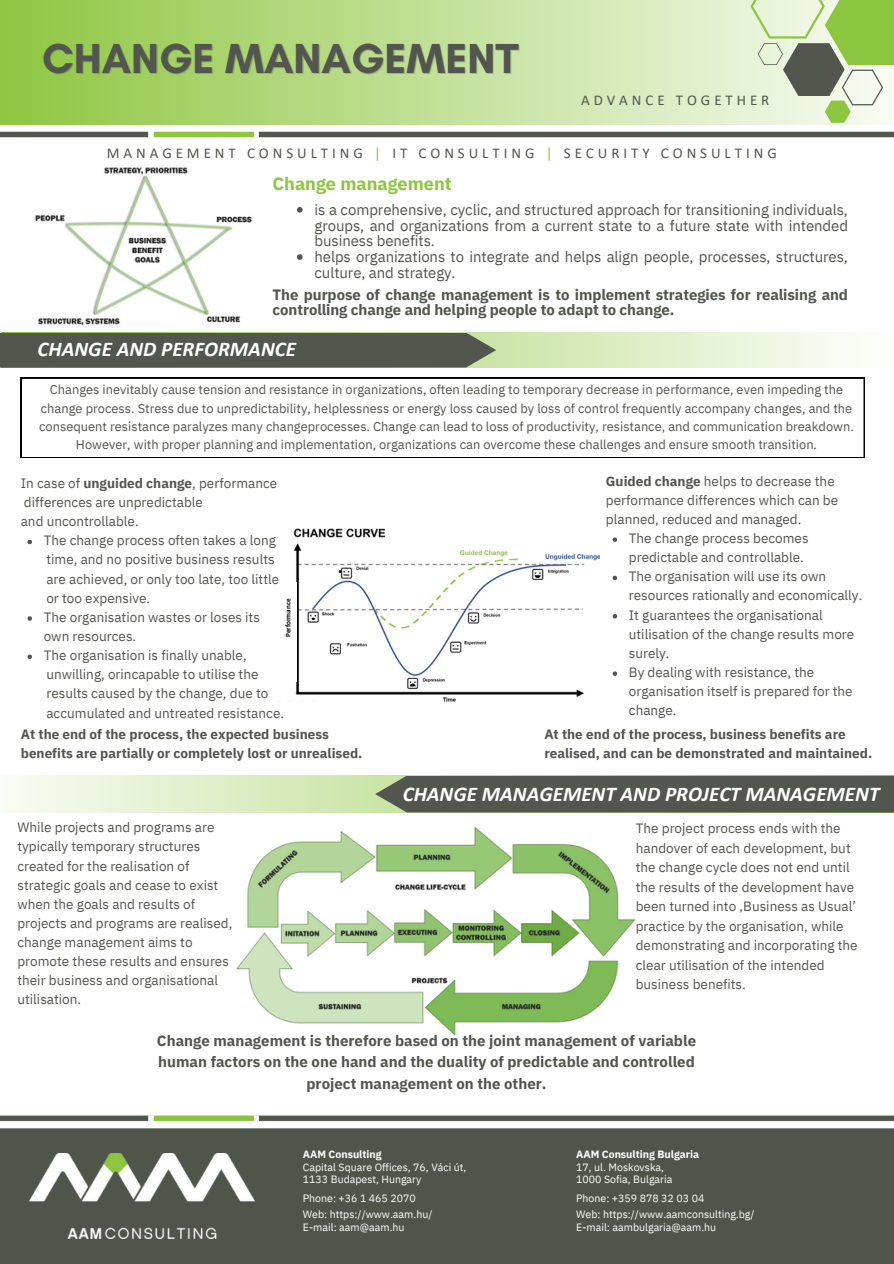
<style>
.page{position:relative;width:894px;height:1264px;background:#fff}
.page>*{position:absolute;margin:0;border:0;box-sizing:border-box;transform-origin:0 0}
.t1{font:700 42.75px "Glacial Indifference";color:#52564e}
.t2{font:italic 700 21px "Calibri";color:#fff}
.t3{font:700 18px "IBM Plex Sans";color:#8cc63f}
.t4{font:700 15px/21.3px "IBM Plex Sans";color:#52564e;text-align:center}
.t5{font:15px/15.8px "IBM Plex Sans";letter-spacing:-.005em;color:#52564e;text-align:justify}
.t6{font:15px "Calibri";letter-spacing:.265em;color:#52564e}
.t7{font:13.5px/19.2px "IBM Plex Sans";color:#52564e}
.t8{font:700 13.5px/19.2px "IBM Plex Sans";color:#52564e}
.t9{font:12.9px/18.1px "IBM Plex Sans";color:#52564e;text-align:center}
.t10{font:10.5px "IBM Plex Sans";color:#fff}
.t11{font:700 10.5px "IBM Plex Sans";color:#fff}
.t12{font:700 7.2px "Calibri";color:#000}
.s1{color:#8cc63f}
.s2{font-weight:700}
</style>
<div class="page">
<img style="left:0;top:131px;width:893px;height:7px">
<img style="left:0;top:1115px;width:893px;height:148px">
<svg style="left:0;top:0;width:893px;height:125px"></svg>
<img style="left:30px;top:1153px;width:225px;height:85px">
<div style="left:824px;top:0;width:69px;height:65px;background:#8cc63f"></div>
<svg style="left:750px;top:0;width:132px;height:123px"></svg>
<svg style="left:21px;top:378px;width:842px;height:79px"></svg>
<svg style="left:496px;top:332px;width:358px;height:35px"></svg>
<div style="left:0;top:332px;width:496px;height:35px;background:#52564e"></div>
<svg style="left:0;top:775px;width:375px;height:37px"></svg>
<div style="left:375px;top:775px;width:518px;height:37px;background:#52564e"></div>
<img style="left:293px;top:528px;width:306px;height:173px">
<img style="left:35px;top:167px;width:217px;height:159px">
<img style="left:236px;top:826px;width:398px;height:209px">
<div style="left:281px;top:582px;width:15px;height:99px;background:#fff"></div>
<svg style="left:612px;top:537px;width:5px;height:5px"></svg>
<svg style="left:612px;top:575px;width:5px;height:5px"></svg>
<svg style="left:612px;top:614px;width:5px;height:4px"></svg>
<svg style="left:612px;top:671px;width:5px;height:5px"></svg>
<svg style="left:297px;top:207px;width:5px;height:5px"></svg>
<svg style="left:297px;top:254px;width:5px;height:6px"></svg>
<svg style="left:27px;top:539px;width:5px;height:5px"></svg>
<svg style="left:27px;top:616px;width:5px;height:4px"></svg>
<svg style="left:27px;top:654px;width:5px;height:5px"></svg>
<p class="t1" style="left:42px;top:32px;width:478px">CHANGE MANAGEMENT</p>
<p class="t6" style="left:581px;top:94px;width:190px">ADVANCE TOGETHER</p>
<h4 class="t6" style="left:107px;top:146px;width:671px">MANAGEMENT CONSULTING <span class="s1">|</span> IT CONSULTING <span class="s1">|</span> SECURITY CONSULTING</h4>
<h5 class="t3" style="left:272px;top:171px;width:180px">Change management</h5>
<h3 class="t5" style="left:314px;top:201px;width:535px">is a comprehensive, cyclic, and structured approach for transitioning individuals, groups, and organizations from a current state to a future state with intended business benefits.</h3>
<p class="t5" style="left:314px;top:248px;width:535px">helps organizations to integrate and helps align people, processes, structures, culture, and strategy.</p>
<p class="t4" style="left:272px;top:286px;width:577px;line-height:15.8px;text-align:left">The purpose of change management is to implement strategies for realising and controlling change and helping people to adapt to change.</p>
<p class="t2" style="left:38px;top:340px;width:260px">CHANGE AND PERFORMANCE</p>
<p class="t9" style="left:39px;top:380px;width:816px">Changes inevitably cause tension and resistance in organizations, often leading to temporary decrease in performance, even impeding the change process. Stress due to unpredictability, helplessness or energy loss caused by loss of control frequently accompany changes, and the consequent resistance paralyzes many changeprocesses. Change can lead to loss of productivity, resistance, and communication breakdown.<br>However, with proper planning and implementation, organizations can overcome these challenges and ensure smooth transition.</p>
<h2 class="t7" style="left:21px;top:473px;width:258px">In case of <span class="s2">unguided change</span>, performance</h2>
<p class="t7" style="left:24px;top:492px;width:180px">differences are unpredictable</p>
<p class="t7" style="left:21px;top:511px;width:119px">and uncontrollable.</p>
<p class="t7" style="left:44px;top:530px;width:234px">The change process often takes a long</p>
<p class="t7" style="left:46px;top:550px;width:230px">time, and no positive business results</p>
<p class="t7" style="left:46px;top:569px;width:234px">are achieved, or only too late, too little</p>
<p class="t7" style="left:46px;top:588px;width:105px">or too expensive.</p>
<p class="t7" style="left:44px;top:607px;width:218px">The organisation wastes or loses its own resources.</p>
<p class="t7" style="left:44px;top:645px;width:204px">The organisation is finally unable,</p>
<p class="t7" style="left:46px;top:664px;width:213px">unwilling, orincapable to utilise the</p>
<p class="t7" style="left:46px;top:683px;width:223px">results caused by the change, due to</p>
<p class="t7" style="left:46px;top:703px;width:239px">accumulated and untreated resistance.</p>
<p class="t12" style="left:285px;top:637px;width:40px;rotate:-90deg">Performance</p>
<p class="t8" style="left:21px;top:724px;width:309px">At the end of the process, the expected business</p>
<p class="t8" style="left:21px;top:743px;width:343px">benefits are partially or completely lost or unrealised.</p>
<h1 class="t7" style="left:605px;top:471px;width:234px"><span class="s2">Guided change</span> helps to decrease the performance differences which can be planned, reduced and managed.</h1>
<p class="t7" style="left:628px;top:528px;width:181px">The change process becomes predictable and controllable.</p>
<p class="t7" style="left:628px;top:566px;width:235px">The organisation will use its own resources rationally and economically.</p>
<p class="t7" style="left:628px;top:605px;width:227px">It guarantees the organisational utilisation of the change results more surely.</p>
<p class="t7" style="left:628px;top:662px;width:225px">By dealing with resistance, the organisation itself is prepared for the change.</p>
<h4 class="t8" style="left:544px;top:724px;width:329px">At the end of the process, business benefits are realised, and can be demonstrated and maintained.</h4>
<p class="t2" style="left:402px;top:785px;width:478px">CHANGE MANAGEMENT AND PROJECT MANAGEMENT</p>
<p class="t7" style="left:17px;top:817px;width:216px">While projects and programs are typically temporary structures created for the realisation of strategic goals and cease to exist when the goals and results of projects and programs are realised, change management aims to promote these results and ensures their business and organisational utilisation.</p>
<p class="t7" style="left:635px;top:818px;width:223px">The project process ends with the handover of each development, but the change cycle does not end until the results of the development have been turned into ‚Business as Usual’ practice by the organisation, while demonstrating and incorporating the clear utilisation of the intended business benefits.</p>
<p class="t4" style="left:157px;top:1029px;width:540px">Change management is therefore based on the joint management of variable human factors on the one hand and the duality of predictable and controlled project management on the other.</p>
<p class="t11" style="left:303px;top:1147px;width:80px">AAM Consulting</p>
<p class="t10" style="left:303px;top:1159px;width:165px">Capital Square Offices, 76, Váci út,</p>
<p class="t10" style="left:303px;top:1172px;width:120px">1133 Budapest, Hungary</p>
<h2 class="t10" style="left:303px;top:1191px;width:114px">Phone: +36 1 465 2070</h2>
<p class="t10" style="left:303px;top:1207px;width:131px">Web: https://www.aam.hu/</p>
<p class="t10" style="left:303px;top:1220px;width:103px">E-mail: aam@aam.hu</p>
<p class="t11" style="left:576px;top:1147px;width:124px">AAM Consulting Bulgaria</p>
<h5 class="t10" style="left:576px;top:1159px;width:89px">17, ul. Moskovska,</h5>
<p class="t10" style="left:576px;top:1172px;width:98px">1000 Sofia, Bulgaria</p>
<p class="t10" style="left:576px;top:1191px;width:130px">Phone: +359 878 32 03 04</p>
<p class="t10" style="left:576px;top:1207px;width:180px">Web: https://www.aamconsulting.bg/</p>
<p class="t10" style="left:576px;top:1220px;width:141px">E-mail: aambulgaria@aam.hu</p>
</div>
